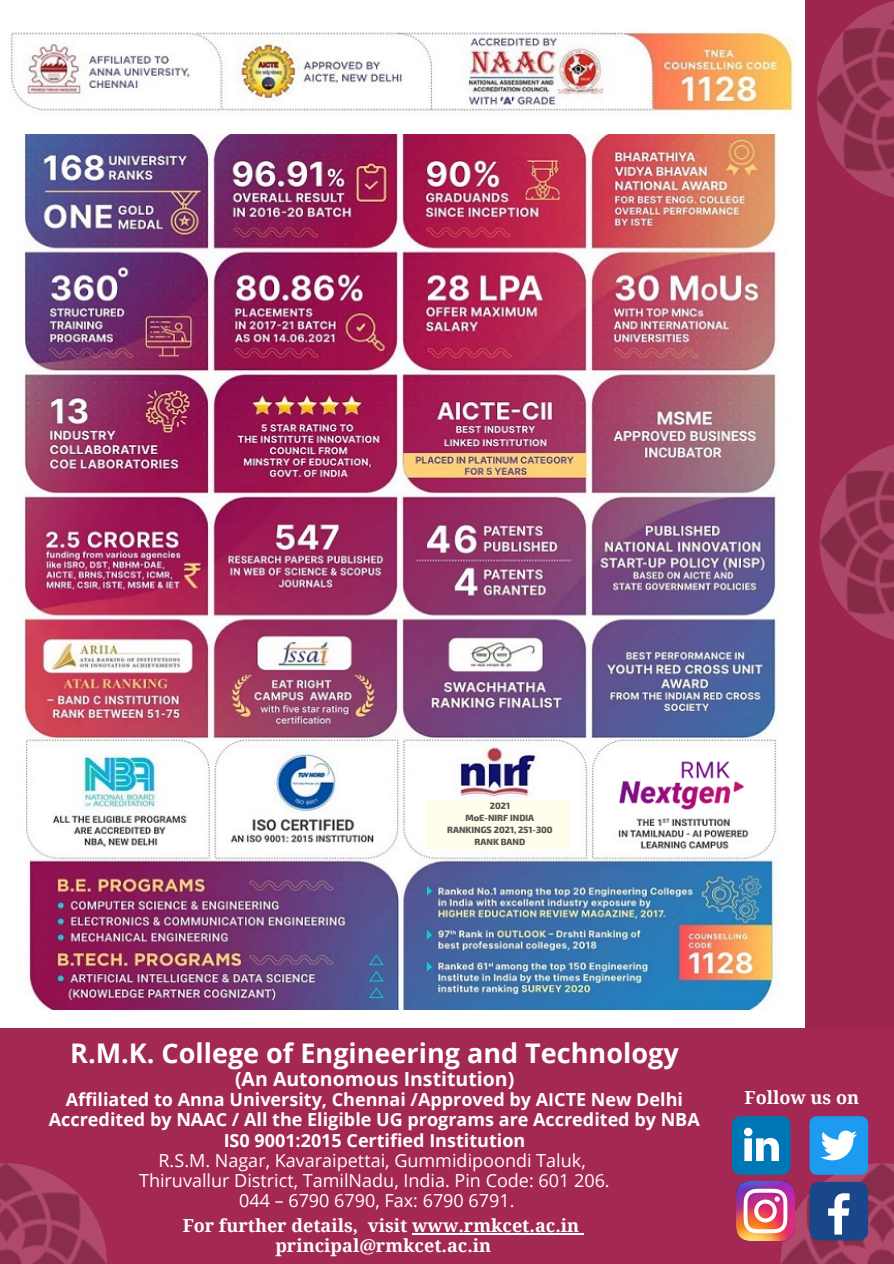
<style>
.page{position:relative;width:894px;height:1264px;background:#fff}
.page>*{position:absolute;margin:0;border:0;box-sizing:border-box;transform-origin:0 0}
.t1{font:700 27px "Open Sans";color:#fff}
.t2{font:700 19.5px "Open Sans";color:#fff}
.t3{font:700 18px "Open Sans";color:#fff}
.t4{font:18px "Open Sans";color:#fff}
.t5{font:700 18px "Droid Serif";color:#fff}
.t6{font:800 8.85px "Exo 2";color:#575353}
</style>
<div class="page">
<div style="left:804px;top:0;width:89px;height:1141px;background:#9e254e"></div>
<div style="left:0;top:1028px;width:893px;height:235px;background:#a32853"></div>
<img style="left:817px;top:1px;width:76px;height:196px">
<img style="left:819px;top:445px;width:74px;height:195px">
<img style="left:780px;top:1163px;width:113px;height:100px">
<img style="left:0;top:1163px;width:107px;height:100px">
<svg style="left:732px;top:1116px;width:58px;height:58px;background:#308dc0"></svg>
<div style="left:809px;top:1116px;width:58px;height:58px;background:#1d9bf0;border-radius:7px"></div>
<svg style="left:820px;top:1130px;width:36px;height:30px"></svg>
<img style="left:736px;top:1181px;width:58px;height:59px">
<div style="left:809px;top:1181px;width:58px;height:59px;background:#1a4789;border-radius:9px"></div>
<svg style="left:828px;top:1193px;width:21px;height:41px"></svg>
<img style="left:10px;top:30px;width:784px;height:84px">
<img style="left:22px;top:135px;width:755px;height:874px">
<img style="left:617px;top:756px;width:130px;height:57px">
<div style="left:426px;top:800px;width:143px;height:49px;background:#fffdeb"></div>
<hr style="left:412px;top:1232px;width:167px;height:2px;background:#fff">
<p class="t6" style="left:489px;top:800px;width:22px">2021</p>
<p class="t6" style="left:465px;top:812px;width:70px">MoE-NIRF INDIA</p>
<p class="t6" style="left:447px;top:824px;width:107px">RANKINGS 2021, 251-300</p>
<p class="t6" style="left:474px;top:836px;width:52px">RANK BAND</p>
<p class="t1" style="left:70px;top:1034px;width:610px">R.M.K. College of Engineering and Technology</p>
<p class="t2" style="left:235px;top:1064px;width:281px">(An Autonomous Institution)</p>
<p class="t3" style="left:66px;top:1086px;width:618px">Affiliated to Anna University, Chennai /Approved by AICTE New Delhi</p>
<p class="t3" style="left:49px;top:1107px;width:652px">Accredited by NAAC / All the Eligible UG programs are Accredited by NBA</p>
<p class="t3" style="left:223px;top:1127px;width:303px">IS0 9001:2015 Certified Institution</p>
<p class="t4" style="left:158px;top:1147px;width:428px">R.S.M. Nagar, Kavaraipettai, Gummidipoondi Taluk,</p>
<p class="t4" style="left:139px;top:1167px;width:472px">Thiruvallur District, TamilNadu, India. Pin Code: 601 206.</p>
<p class="t4" style="left:239px;top:1188px;width:277px">044 – 6790 6790, Fax: 6790 6791.</p>
<p class="t5" style="left:183px;top:1215px;width:398px">For further details, visit www.rmkcet.ac.in</p>
<p class="t5" style="left:275px;top:1235px;width:217px">principal@rmkcet.ac.in</p>
<p class="t5" style="left:744px;top:1086px;width:116px">Follow us on</p>
</div>
